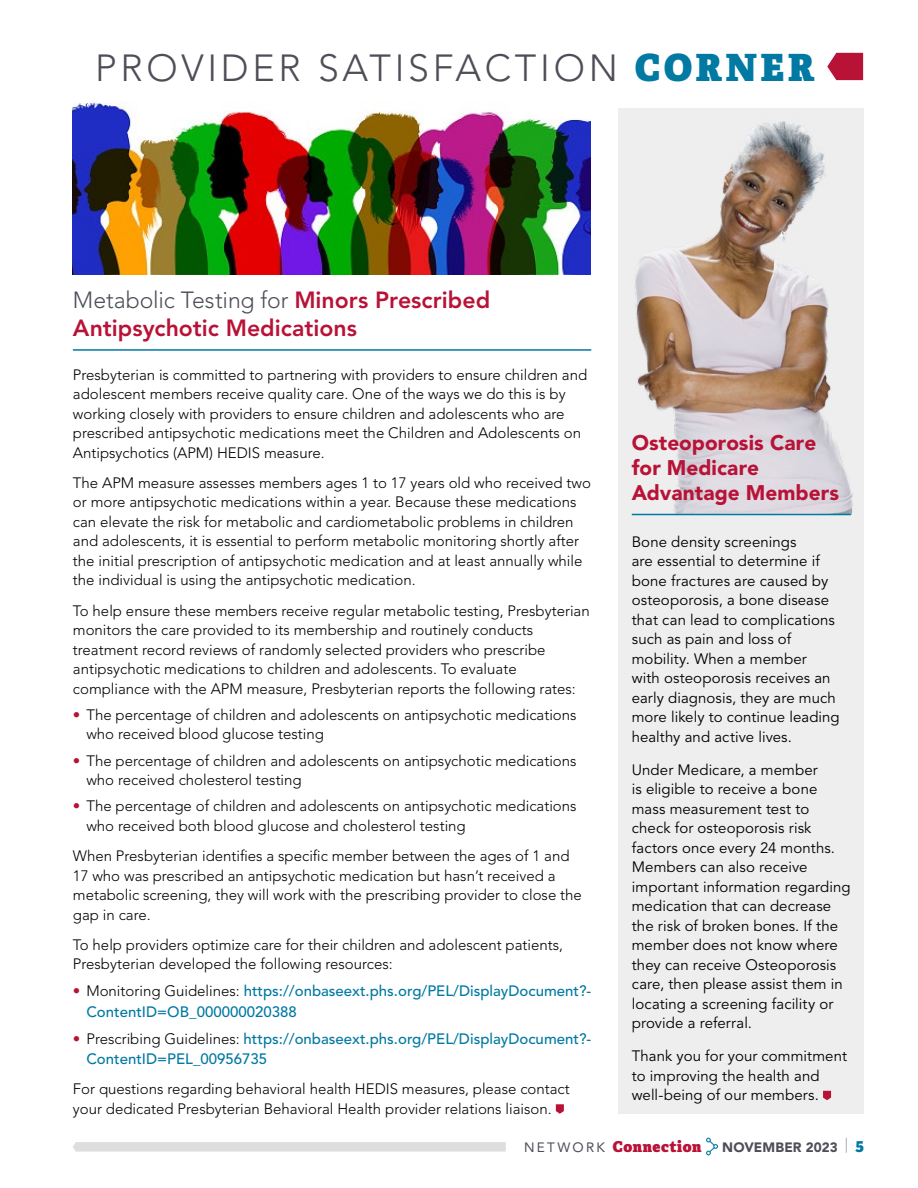
<style>
.page{position:relative;width:918px;height:1188px;background:#fff}
.page>*{position:absolute;margin:0;border:0;box-sizing:border-box;transform-origin:0 0}
.t1{font:300 37.5px "Avenir LT Std";letter-spacing:.1em;color:#4d4e57}
.t2{font:800 23.25px/27.9px "Avenir LT Std";color:#b81237}
.t3{font:900 21px/25.2px "Avenir LT Std";color:#b81237}
.t4{font:300 15px/19.5px "Avenir LT Std";color:#000}
.t5{font:15px/19.5px "Avenir LT Std";letter-spacing:.005em;color:#000}
.t6{font:500 15px/20.2px "Avenir LT Std";color:#0079a3}
.t7{font:800 15px "Adelle";letter-spacing:.035em;color:#b81237}
.t8{font:900 13.5px "Avenir LT Std";letter-spacing:.01em;color:#4d4e57}
.s1{font-family:"Adelle";font-weight:800;color:#0079a3}
.s2{font-weight:300;color:#4d4e57}
.s3{color:#b81237}
.s4{font-weight:300;color:#b81237}
.s5{font-weight:300;color:#000}
.s6{font-family:"Avenir LT Std";font-weight:400;font-size:13.5px;color:#4d4e57}
.s7{font-family:"Adelle";font-weight:800;font-size:15px;color:#0079a3}
</style>
<div class="page">
<svg style="left:706px;top:1138px;width:12px;height:17px"></svg>
<svg style="left:73px;top:1142px;width:433px;height:10px;background:#dedfde"></svg>
<div style="left:618px;top:108px;width:246px;height:1006px;background:#eee"></div>
<img style="left:631px;top:121px;width:222px;height:393px">
<svg style="left:827px;top:53px;width:36px;height:27px"></svg>
<hr style="left:73px;top:349px;width:518px;height:2px;background:#0079a3">
<svg style="left:556px;top:1104px;width:8px;height:10px"></svg>
<hr style="left:632px;top:514px;width:219px;height:1px;background:#0079a3">
<svg style="left:823px;top:1091px;width:8px;height:9px"></svg>
<img style="left:73px;top:102px;width:517px;height:172px">
<h1 class="t1" style="left:95px;top:46px;width:721px">PROVIDER SATISFACTION <span class="s1">CORNER</span></h1>
<h2 class="t2" style="left:73px;top:286px;width:419px"><span class="s2">Metabolic Testing for</span> Minors Prescribed<br>Antipsychotic Medications</h2>
<p class="t4" style="left:73px;top:365px;width:516px">Presbyterian is committed to partnering with providers to ensure children and adolescent members receive quality care. One of the ways we do this is by working closely with providers to ensure children and adolescents who are prescribed antipsychotic medications meet the Children and Adolescents on Antipsychotics (APM) HEDIS measure.</p>
<p class="t4" style="left:73px;top:473px;width:520px">The APM measure assesses members ages 1 to 17 years old who received two or more antipsychotic medications within a year. Because these medications can elevate the risk for metabolic and cardiometabolic problems in children and adolescents, it is essential to perform metabolic monitoring shortly after the initial prescription of antipsychotic medication and at least annually while the individual is using the antipsychotic medication.</p>
<p class="t4" style="left:73px;top:601px;width:518px">To help ensure these members receive regular metabolic testing, Presbyterian monitors the care provided to its membership and routinely conducts treatment record reviews of randomly selected providers who prescribe antipsychotic medications to children and adolescents. To evaluate compliance with the APM measure, Presbyterian reports the following rates:</p>
<p class="t4" style="left:86px;top:705px;width:492px;text-indent:-14px"><span class="s3">•</span> The percentage of children and adolescents on antipsychotic medications who received blood glucose testing</p>
<p class="t4" style="left:86px;top:751px;width:492px;text-indent:-14px"><span class="s3">•</span> The percentage of children and adolescents on antipsychotic medications who received cholesterol testing</p>
<p class="t4" style="left:86px;top:796px;width:492px;text-indent:-14px"><span class="s3">•</span> The percentage of children and adolescents on antipsychotic medications who received both blood glucose and cholesterol testing</p>
<p class="t4" style="left:73px;top:846px;width:511px">When Presbyterian identifies a specific member between the ages of 1 and 17 who was prescribed an antipsychotic medication but hasn’t received a metabolic screening, they will work with the prescribing provider to close the gap in care.</p>
<p class="t4" style="left:73px;top:935px;width:492px">To help providers optimize care for their children and adolescent patients,<br>Presbyterian developed the following resources:</p>
<p class="t6" style="left:86px;top:982px;width:506px;text-indent:-14px"><span class="s4">•</span> <span class="s5">Monitoring Guidelines:</span> https://onbaseext.phs.org/PEL/DisplayDocument?-<br>ContentID=OB_000000020388</p>
<p class="t6" style="left:86px;top:1029px;width:506px;text-indent:-14px"><span class="s4">•</span> <span class="s5">Prescribing Guidelines:</span> https://onbaseext.phs.org/PEL/DisplayDocument?-<br>ContentID=PEL_00956735</p>
<p class="t4" style="left:73px;top:1079px;width:498px">For questions regarding behavioral health HEDIS measures, please contact your dedicated Presbyterian Behavioral Health provider relations liaison.</p>
<h3 class="t3" style="left:632px;top:430px;width:209px">Osteoporosis Care for Medicare<br>Advantage Members</h3>
<p class="t5" style="left:632px;top:532px;width:209px">Bone density screenings<br>are essential to determine if bone fractures are caused by osteoporosis, a bone disease that can lead to complications such as pain and loss of mobility. When a member<br>with osteoporosis receives an early diagnosis, they are much more likely to continue leading healthy and active lives.</p>
<p class="t5" style="left:632px;top:760px;width:220px">Under Medicare, a member<br>is eligible to receive a bone mass measurement test to check for osteoporosis risk factors once every 24 months.<br>Members can also receive important information regarding medication that can decrease the risk of broken bones. If the member does not know where they can receive Osteoporosis care, then please assist them in locating a screening facility or provide a referral.</p>
<p class="t5" style="left:632px;top:1047px;width:217px">Thank you for your commitment to improving the health and well-being of our members.</p>
<p class="t7" style="left:524px;top:1136px;width:179px"><span class="s6">NET WORK</span> Connection</p>
<p class="t8" style="left:722px;top:1139px;width:144px">NOVEMBER 2023 <sup>|</sup> <span class="s7">5</span></p>
</div>
